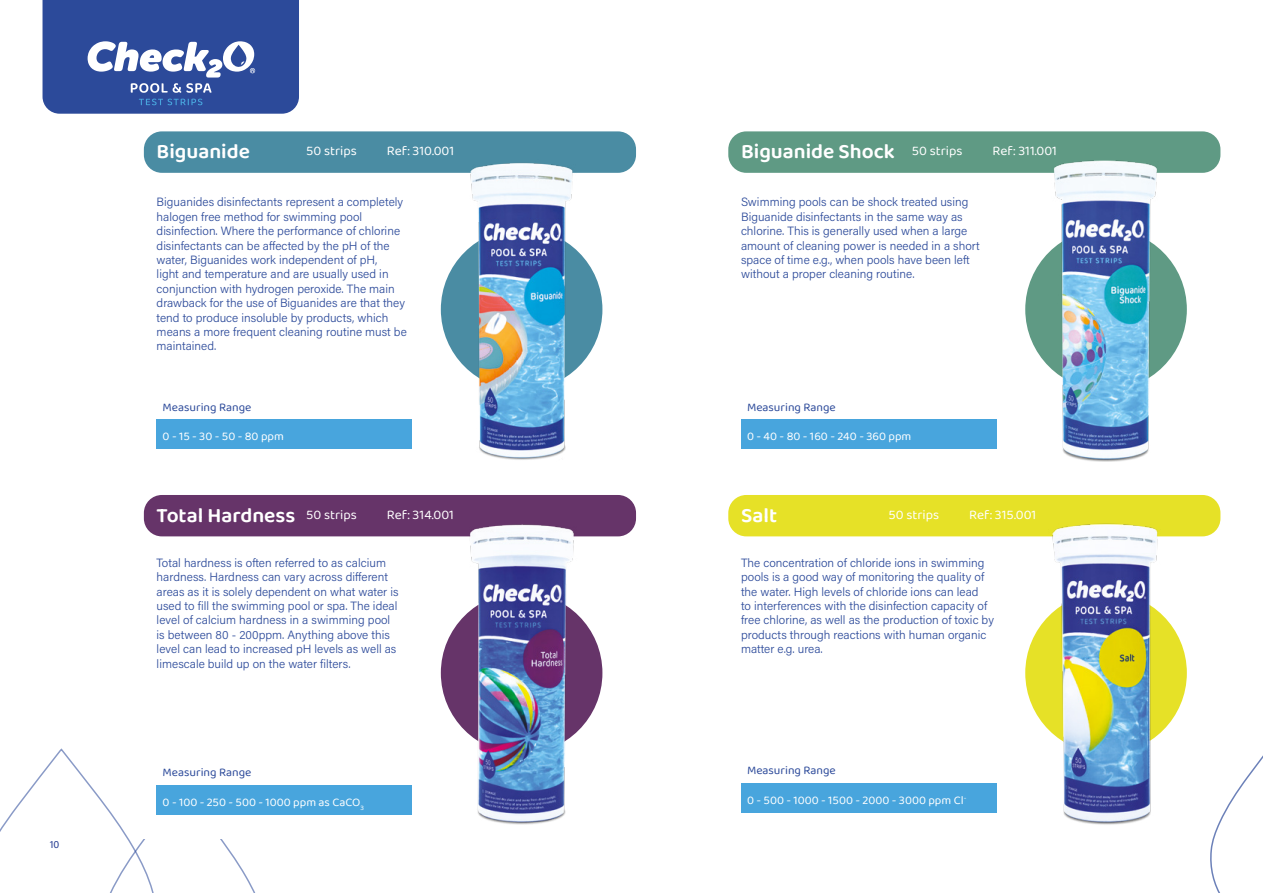
<style>
.page{position:relative;width:1263px;height:893px;background:#fff}
.page>*{position:absolute;margin:0;border:0;box-sizing:border-box;transform-origin:0 0}
.t1{font:600 21px "Baloo Thambi 2";color:#fff}
.t2{font:13.5px "Baloo Thambi 2";color:#fff}
.t3{font:12px/14.4px "Acumin Variable Concept";color:#2c4a9a}
.t4{font:12px "Baloo Thambi 2";color:#fff}
.t5{font:12px "Baloo Thambi 2";color:#2c4a9a}
.t6{font:10.5px "Acumin Variable Concept";color:#2c4295}
</style>
<div class="page">
<svg style="left:0;top:748px;width:256px;height:145px"></svg>
<svg style="left:1210px;top:755px;width:53px;height:138px"></svg>
<svg style="left:43px;top:0;width:256px;height:114px"></svg>
<div style="left:144px;top:495px;width:492px;height:41px;background:#663469;border-radius:18px"></div>
<div style="left:441px;top:592px;width:161px;height:162px;background:#663469;border-radius:50%"></div>
<img style="left:468px;top:524px;width:149px;height:301px">
<div style="left:157px;top:755px;width:255px;height:30px;background:#fff"></div>
<div style="left:157px;top:785px;width:255px;height:30px;background:#48a5dd"></div>
<div style="left:144px;top:131px;width:492px;height:42px;background:#4a8ca3;border-radius:18px"></div>
<div style="left:441px;top:229px;width:161px;height:161px;background:#4a8ca3;border-radius:50%"></div>
<img style="left:463px;top:163px;width:150px;height:297px">
<div style="left:157px;top:419px;width:255px;height:30px;background:#48a5dd"></div>
<div style="left:728px;top:131px;width:492px;height:42px;background:#5f9a84;border-radius:18px"></div>
<div style="left:1025px;top:229px;width:162px;height:161px;background:#5f9a84;border-radius:50%"></div>
<img style="left:1046px;top:160px;width:149px;height:302px">
<div style="left:741px;top:419px;width:255px;height:30px;background:#48a5dd"></div>
<div style="left:728px;top:495px;width:492px;height:41px;background:#e6e127;border-radius:18px"></div>
<div style="left:1025px;top:592px;width:162px;height:162px;background:#e6e127;border-radius:50%"></div>
<img style="left:1045px;top:523px;width:149px;height:302px">
<div style="left:741px;top:783px;width:255px;height:29px;background:#48a5dd"></div>
<p class="t6" style="left:50px;top:837px;width:11px">10</p>
<h1 class="t1" style="left:157px;top:136px;width:95px">Biguanide</h1>
<p class="t3" style="left:157px;top:194px;width:252px">Biguanides disinfectants represent a completely halogen free method for swimming pool disinfection. Where the performance of chlorine disinfectants can be affected by the pH of the water, Biguanides work independent of pH,<br>light and temperature and are usually used in conjunction with hydrogen peroxide. The main drawback for the use of Biguanides are that they tend to produce insoluble by products, which means a more frequent cleaning routine must be maintained.</p>
<p class="t2" style="left:306px;top:142px;width:52px">50 strips</p>
<p class="t2" style="left:387px;top:142px;width:69px">Ref: 310.001</p>
<h1 class="t1" style="left:741px;top:136px;width:155px">Biguanide Shock</h1>
<p class="t3" style="left:741px;top:194px;width:240px">Swimming pools can be shock treated using Biguanide disinfectants in the same way as chlorine. This is generally used when a large amount of cleaning power is needed in a short space of time e.g., when pools have been left without a proper cleaning routine.</p>
<p class="t2" style="left:912px;top:142px;width:52px">50 strips</p>
<p class="t2" style="left:992px;top:142px;width:66px">Ref: 311.001</p>
<p class="t5" style="left:163px;top:398px;width:90px">Measuring Range</p>
<p class="t4" style="left:163px;top:428px;width:123px">0 - 15 - 30 - 50 - 80 ppm</p>
<h1 class="t1" style="left:157px;top:499px;width:140px">Total Hardness</h1>
<p class="t3" style="left:157px;top:555px;width:243px">Total hardness is often referred to as calcium hardness. Hardness can vary across different areas as it is solely dependent on what water is used to fill the swimming pool or spa. The ideal level of calcium hardness in a swimming pool is between 80 - 200ppm. Anything above this level can lead to increased pH levels as well as limescale build up on the water filters.</p>
<p class="t2" style="left:306px;top:505px;width:52px">50 strips</p>
<p class="t2" style="left:387px;top:505px;width:68px">Ref: 314.001</p>
<p class="t5" style="left:163px;top:764px;width:90px">Measuring Range</p>
<p class="t4" style="left:163px;top:794px;width:203px">0 - 100 - 250 - 500 - 1000 ppm as CaCO<sub>3</sub></p>
<p class="t5" style="left:747px;top:398px;width:90px">Measuring Range</p>
<p class="t4" style="left:747px;top:428px;width:166px">0 - 40 - 80 - 160 - 240 - 360 ppm</p>
<h1 class="t1" style="left:741px;top:499px;width:38px">Salt</h1>
<p class="t3" style="left:741px;top:555px;width:254px">The concentration of chloride ions in swimming pools is a good way of monitoring the quality of the water. High levels of chloride ions can lead<br>to interferences with the disinfection capacity of free chlorine, as well as the production of toxic by products through reactions with human organic matter e.g. urea.</p>
<p class="t2" style="left:888px;top:505px;width:52px">50 strips</p>
<p class="t2" style="left:969px;top:505px;width:68px">Ref: 315.001</p>
<p class="t5" style="left:747px;top:762px;width:90px">Measuring Range</p>
<p class="t4" style="left:747px;top:792px;width:221px">0 - 500 - 1000 - 1500 - 2000 - 3000 ppm Cl<sup>-</sup></p>
</div>
